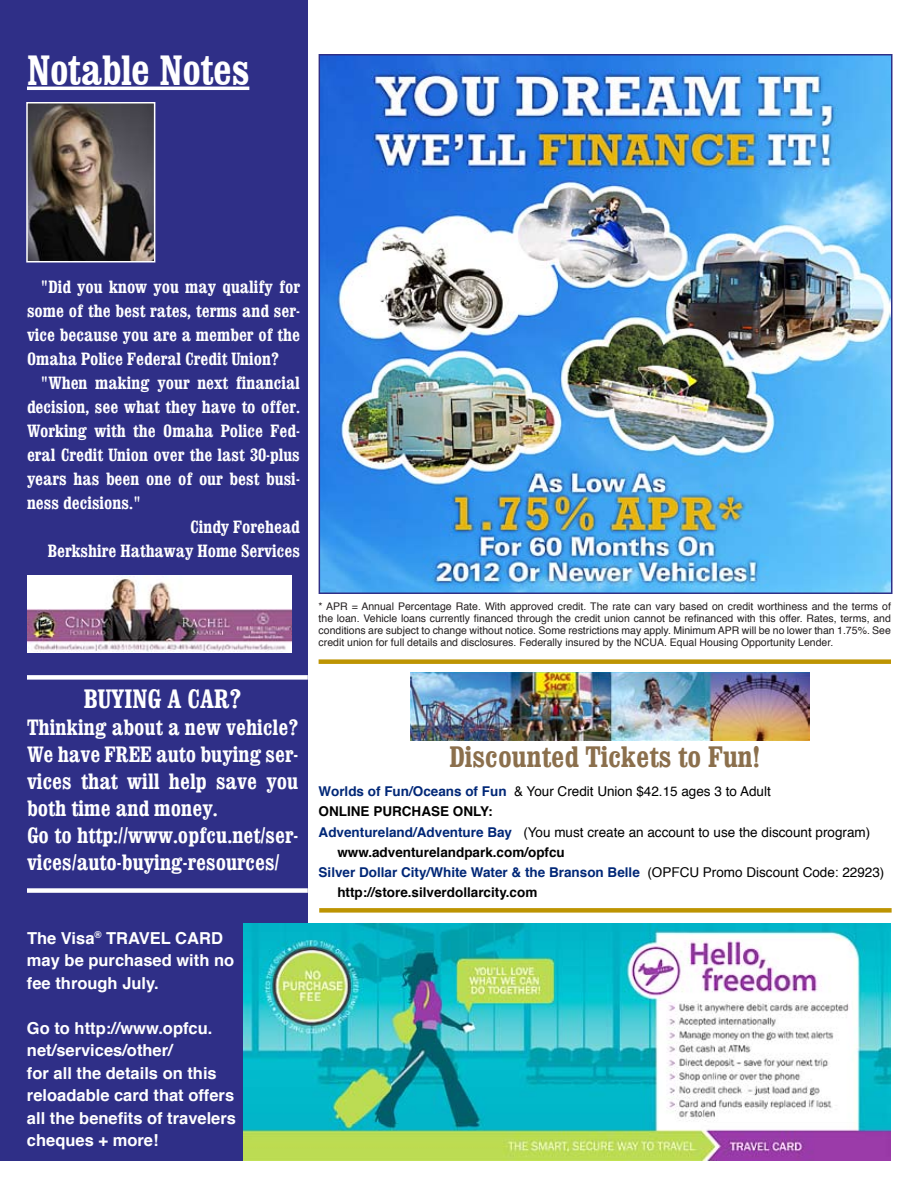
<style>
.page{position:relative;width:918px;height:1188px;background:#fff}
.page>*{position:absolute;margin:0;border:0;box-sizing:border-box;transform-origin:0 0}
.t1{font:700 condensed 42px "Clarendon BT";color:#fff}
.t2{font:700 condensed 30px "Clarendon";color:#8b6f4c}
.t3{font:700 condensed 27px "Clarendon";color:#fff}
.t4{font:700 condensed 22.5px/27px "Clarendon";color:#fff}
.t5{font:700 condensed 18px/24px "Clarendon";color:#fff;text-align:justify}
.t6{font:700 16.5px/22.5px "Helvetica";color:#fff}
.t7{font:13.5px "Helvetica";color:#000}
.t8{font:700 13.5px "Helvetica";color:#000}
.t9{font:700 13.5px "Helvetica";color:#002777}
.t10{font:10.5px/12px "Helvetica";color:#221e1f;text-align:justify}
.s1{font-weight:700;color:#002777}
.s2{font-weight:400;color:#000}
</style>
<div class="page">
<div style="left:0;top:0;width:308px;height:1161px;background:#2f2f87"></div>
<hr style="left:27px;top:87px;width:222px;height:3px;background:#fff">
<img style="left:411px;top:672px;width:399px;height:69px">
<img style="left:29px;top:105px;width:123px;height:154px">
<div style="left:26px;top:102px;width:129px;height:160px;border:2px solid #fff"></div>
<div style="left:319px;top:659px;width:572px;height:5px;background:#bd9402"></div>
<div style="left:319px;top:908px;width:573px;height:5px;background:#bd9402"></div>
<div style="left:27px;top:675px;width:281px;height:5px;background:#fff"></div>
<div style="left:27px;top:888px;width:281px;height:5px;background:#fff"></div>
<img style="left:243px;top:923px;width:648px;height:238px">
<img style="left:322px;top:57px;width:567px;height:534px">
<div style="left:319px;top:54px;width:573px;height:540px;border:2px solid #2f2f87"></div>
<img style="left:27px;top:575px;width:265px;height:78px">
<h1 class="t1" style="left:27px;top:44px;width:224px">Notable Notes</h1>
<h3 class="t5" style="left:27px;top:274px;width:275px;text-indent:14px">"Did you know you may qualify for some of the best rates, terms and ser&shy;vice because you are a member of the Omaha Police Federal Credit Union?</h3>
<h3 class="t5" style="left:40px;top:370px;width:261px">"When making your next financial</h3>
<h3 class="t5" style="left:27px;top:394px;width:274px">decision, see what they have to offer.</h3>
<h3 class="t5" style="left:27px;top:418px;width:274px">Working with the Omaha Police Fed-</h3>
<h3 class="t5" style="left:27px;top:442px;width:274px">eral Credit Union over the last 30-plus</h3>
<h3 class="t5" style="left:27px;top:466px;width:274px">years has been one of our best busi-</h3>
<h3 class="t5" style="left:27px;top:490px;width:116px">ness decisions."</h3>
<h3 class="t5" style="left:190px;top:514px;width:111px">Cindy Forehead</h3>
<h3 class="t5" style="left:48px;top:538px;width:254px">Berkshire Hathaway Home Services</h3>
<h3 class="t3" style="left:84px;top:682px;width:159px">BUYING A CAR?</h3>
<h3 class="t4" style="left:27px;top:714px;width:273px">Thinking about a new vehicle?<br>We have FREE auto buying ser&shy;vices that will help save you both time and money.<br>Go to http://www.opfcu.net/ser&shy;vices/auto-buying-resources/</h3>
<h3 class="t6" style="left:27px;top:927px;width:209px">The Visa<sup>®</sup> TRAVEL CARD may be purchased with no fee through July.</h3>
<h3 class="t6" style="left:27px;top:1017px;width:211px">Go to http://www.opfcu. net/services/other/<br>for all the details on this reloadable card that offers all the benefits of travelers cheques + more!</h3>
<p class="t10" style="left:319px;top:601px;width:574px">* APR = Annual Percentage Rate. With approved credit. The rate can vary based on credit worthiness and the terms of the loan. Vehicle loans currently financed through the credit union cannot be refinanced with this offer. Rates, terms, and conditions are subject to change without notice. Some restrictions may apply. Minimum APR will be no lower than 1.75%. See credit union for full details and disclosures. Federally insured by the NCUA. Equal Housing Opportunity Lender.</p>
<h2 class="t2" style="left:449px;top:738px;width:312px">Discounted Tickets to Fun!</h2>
<p class="t7" style="left:319px;top:781px;width:454px"><span class="s1">Worlds of Fun/Oceans of Fun</span> &amp; Your Credit Union $42.15 ages 3 to Adult</p>
<p class="t8" style="left:319px;top:801px;width:176px">ONLINE PURCHASE ONLY:</p>
<p class="t7" style="left:319px;top:822px;width:553px"><span class="s1">Adventureland/Adventure Bay</span> (You must create an account to use the discount program)</p>
<p class="t8" style="left:337px;top:841px;width:229px">www.adventurelandpark.com/opfcu</p>
<p class="t9" style="left:319px;top:862px;width:567px">Silver Dollar City/White Water &amp; the Branson Belle <span class="s2">(OPFCU Promo Discount Code: 22923)</span></p>
<p class="t8" style="left:337px;top:882px;width:202px">http://store.silverdollarcity.com</p>
</div>
